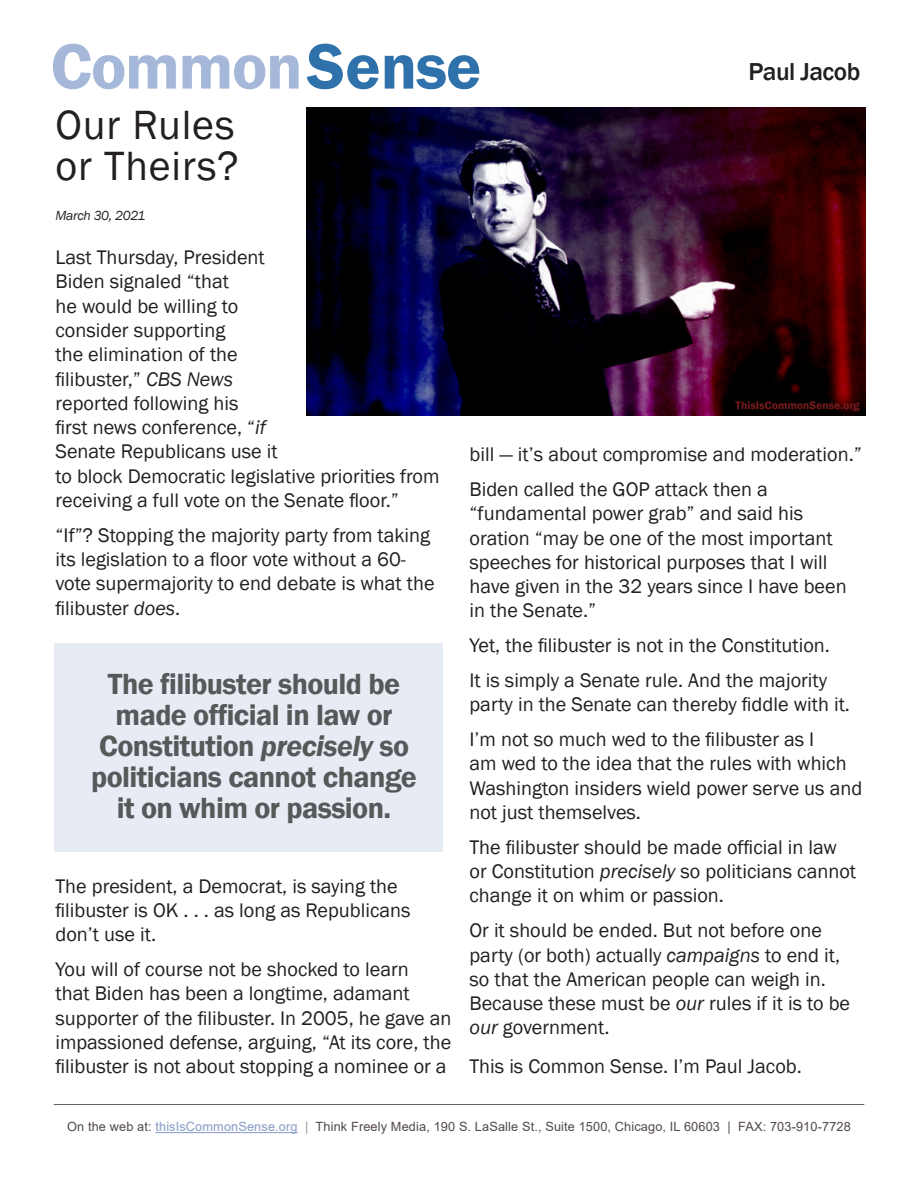
<style>
.page{position:relative;width:918px;height:1188px;background:#fff}
.page>*{position:absolute;margin:0;border:0;box-sizing:border-box;transform-origin:0 0}
.t1{font:600 66.45px "Franklin Gothic";letter-spacing:-.02em;color:#a6b8d9}
.t2{font:42px/40.5px "Franklin Gothic";letter-spacing:.02em;color:#231f20}
.t3{font:600 30px/31.2px "Franklin Gothic";letter-spacing:-.02em;color:#57585a;text-align:center}
.t4{font:500 25.2px "Franklin Gothic";letter-spacing:-.02em;color:#231f20}
.t5{font:20.25px/24.3px "Franklin Gothic";color:#231f20}
.t6{font:italic 13.5px "Franklin Gothic";letter-spacing:-.02em;color:#231f20}
.t7{font:12.75px "Arial";letter-spacing:.01em;color:#524a47}
.s1{color:#2f71ab}
.s2{font-style:italic}
.s3{color:#879bc7}
.s4{color:#939598}
</style>
<div class="page">
<hr style="left:155px;top:1132px;width:143px;height:1px;background:#879bc7">
<img style="left:306px;top:108px;width:559px;height:308px">
<hr style="left:54px;top:1104px;width:810px;height:1px;background:#636366">
<div style="left:54px;top:643px;width:388px;height:208px;background:#e7ebf4"></div>
<p class="t1" style="left:51px;top:25px;width:432px">Common<span class="s1">Sense</span></p>
<p class="t4" style="left:748px;top:56px;width:113px">Paul Jacob</p>
<p class="t2" style="left:56px;top:106px;width:185px">Our Rules or Theirs?</p>
<p class="t6" style="left:56px;top:207px;width:92px">March 30, 2021</p>
<p class="t5" style="left:56px;top:246px;width:386px">Last Thursday, President<br>Biden signaled “that<br>he would be willing to<br>consider supporting<br>the elimination of the<br>filibuster,” <span class="s2">CBS News<br></span>reported following his<br>first news conference, “<span class="s2">if<br></span>Senate Republicans use it<br>to block Democratic legislative priorities from receiving a full vote on the Senate floor.”</p>
<p class="t5" style="left:56px;top:523px;width:381px">“If”? Stopping the majority party from taking its legislation to a floor vote without a 60- vote supermajority to end debate is what the filibuster <span class="s2">does</span>.</p>
<p class="t3" style="left:91px;top:668px;width:327px">The filibuster should be made official in law or<br>Constitution <span class="s2">precisely</span> so politicians cannot change it on whim or passion.</p>
<p class="t5" style="left:56px;top:874px;width:357px">The president, a Democrat, is saying the filibuster is OK . . . as long as Republicans don’t use it.</p>
<p class="t5" style="left:56px;top:957px;width:398px">You will of course not be shocked to learn<br>that Biden has been a longtime, adamant supporter of the filibuster. In 2005, he gave an impassioned defense, arguing, “At its core, the filibuster is not about stopping a nominee or a</p>
<p class="t5" style="left:470px;top:443px;width:394px">bill — it’s about compromise and moderation.”</p>
<p class="t5" style="left:470px;top:478px;width:379px">Biden called the GOP attack then a “fundamental power grab” and said his oration “may be one of the most important speeches for historical purposes that I will have given in the 32 years since I have been in the Senate.”</p>
<p class="t5" style="left:470px;top:634px;width:362px">Yet, the filibuster is not in the Constitution.</p>
<p class="t5" style="left:470px;top:669px;width:382px">It is simply a Senate rule. And the majority party in the Senate can thereby fiddle with it.</p>
<p class="t5" style="left:470px;top:728px;width:394px">I’m not so much wed to the filibuster as I<br>am wed to the idea that the rules with which Washington insiders wield power serve us and not just themselves.</p>
<p class="t5" style="left:470px;top:835px;width:388px">The filibuster should be made official in law or Constitution <span class="s2">precisely</span> so politicians cannot change it on whim or passion.</p>
<p class="t5" style="left:470px;top:919px;width:382px">Or it should be ended. But not before one party (or both) actually <span class="s2">campaigns</span> to end it, so that the American people can weigh in.<br>Because these must be <span class="s2">our</span> rules if it is to be <span class="s2">our</span> government.</p>
<p class="t5" style="left:470px;top:1055px;width:334px">This is Common Sense. I’m Paul Jacob.</p>
<p class="t7" style="left:67px;top:1118px;width:785px">On the web at: <span class="s3">thisIsCommonSense.org</span> <span class="s4">|</span> Think Freely Media, 190 S. LaSalle St., Suite 1500, Chicago, IL 60603 | FAX: 703-910-7728</p>
</div>
